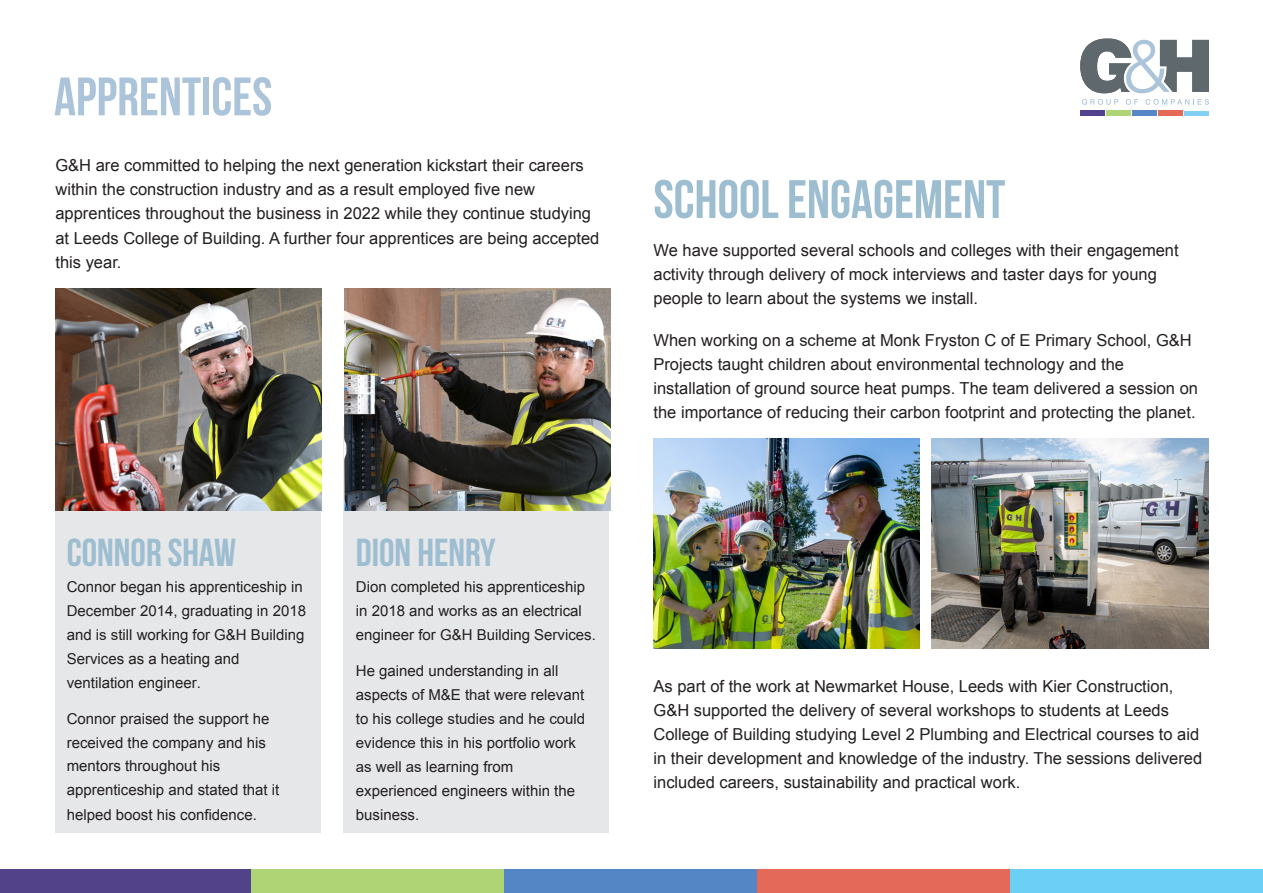
<style>
.page{position:relative;width:1263px;height:893px;background:#fff}
.page>*{position:absolute;margin:0;border:0;box-sizing:border-box;transform-origin:0 0}
.t1{font:700 54px "Bebas Neue";color:#9dbdd0}
.t2{font:700 54px "Bebas Neue";color:#abc4d9}
.t3{font:700 39px "Bebas Neue";color:#9dbdd0}
.t4{font:16.5px/24px "Arial";color:#231f20}
.t5{font:15px/24px "Arial";color:#231f20}
</style>
<div class="page">
<div style="left:55px;top:427px;width:266px;height:406px;background:#e6e7e9"></div>
<div style="left:343px;top:427px;width:266px;height:406px;background:#e6e7e9"></div>
<div style="left:0;top:870px;width:257px;height:23px;background:#52428a"></div>
<div style="left:251px;top:870px;width:259px;height:23px;background:#aed475"></div>
<div style="left:504px;top:870px;width:258px;height:23px;background:#5486c5"></div>
<div style="left:757px;top:870px;width:257px;height:23px;background:#e46958"></div>
<div style="left:1010px;top:870px;width:253px;height:23px;background:#6bcff6"></div>
<svg style="left:1080px;top:38px;width:129px;height:55px"></svg>
<svg style="left:1082px;top:99px;width:36px;height:6px"></svg>
<svg style="left:1126px;top:99px;width:12px;height:6px"></svg>
<svg style="left:1145px;top:99px;width:64px;height:6px"></svg>
<hr style="left:1080px;top:111px;width:25px;height:4px;background:#52418d">
<hr style="left:1106px;top:111px;width:25px;height:4px;background:#afd475">
<hr style="left:1132px;top:111px;width:25px;height:4px;background:#5686c5">
<hr style="left:1158px;top:111px;width:25px;height:4px;background:#e56957">
<hr style="left:1184px;top:111px;width:25px;height:4px;background:#82d1f5">
<img style="left:344px;top:288px;width:266px;height:223px">
<img style="left:55px;top:288px;width:266px;height:223px">
<img style="left:931px;top:439px;width:278px;height:209px">
<img style="left:653px;top:439px;width:266px;height:209px">
<h1 class="t2" style="left:54px;top:67px;width:220px">APPRENTICES</h1>
<p class="t4" style="left:55px;top:154px;width:545px">G&amp;H are committed to helping the next generation kickstart their careers within the construction industry and as a result employed five new apprentices throughout the business in 2022 while they continue studying at Leeds College of Building. A further four apprentices are being accepted this year.</p>
<h2 class="t3" style="left:67px;top:531px;width:171px">CONNOR SHAW</h2>
<p class="t5" style="left:67px;top:575px;width:241px">Connor began his apprenticeship in<br>December 2014, graduating in 2018 and is still working for G&amp;H Building<br>Services as a heating and ventilation engineer.</p>
<p class="t5" style="left:67px;top:707px;width:214px;line-height:23.5px">Connor praised the support he received the company and his mentors throughout his apprenticeship and stated that it</p>
<p class="t5" style="left:67px;top:803px;width:192px">helped boost his confidence.</p>
<h2 class="t3" style="left:356px;top:531px;width:141px">DION HENRY</h2>
<p class="t5" style="left:356px;top:575px;width:242px">Dion completed his apprenticeship in 2018 and works as an electrical engineer for G&amp;H Building Services.</p>
<p class="t5" style="left:356px;top:659px;width:231px">He gained understanding in all aspects of M&amp;E that were relevant to his college studies and he could evidence this in his portfolio work as well as learning from experienced engineers within the business.</p>
<h1 class="t1" style="left:653px;top:170px;width:353px">SCHOOL ENGAGEMENT</h1>
<p class="t4" style="left:653px;top:238px;width:527px">We have supported several schools and colleges with their engagement activity through delivery of mock interviews and taster days for young people to learn about the systems we install.</p>
<p class="t4" style="left:653px;top:328px;width:546px">When working on a scheme at Monk Fryston C of E Primary School, G&amp;H Projects taught children about environmental technology and the installation of ground source heat pumps. The team delivered a session on the importance of reducing their carbon footprint and protecting the planet.</p>
<p class="t4" style="left:653px;top:674px;width:550px">As part of the work at Newmarket House, Leeds with Kier Construction, G&amp;H supported the delivery of several workshops to students at Leeds College of Building studying Level 2 Plumbing and Electrical courses to aid in their development and knowledge of the industry. The sessions delivered included careers, sustainability and practical work.</p>
</div>
